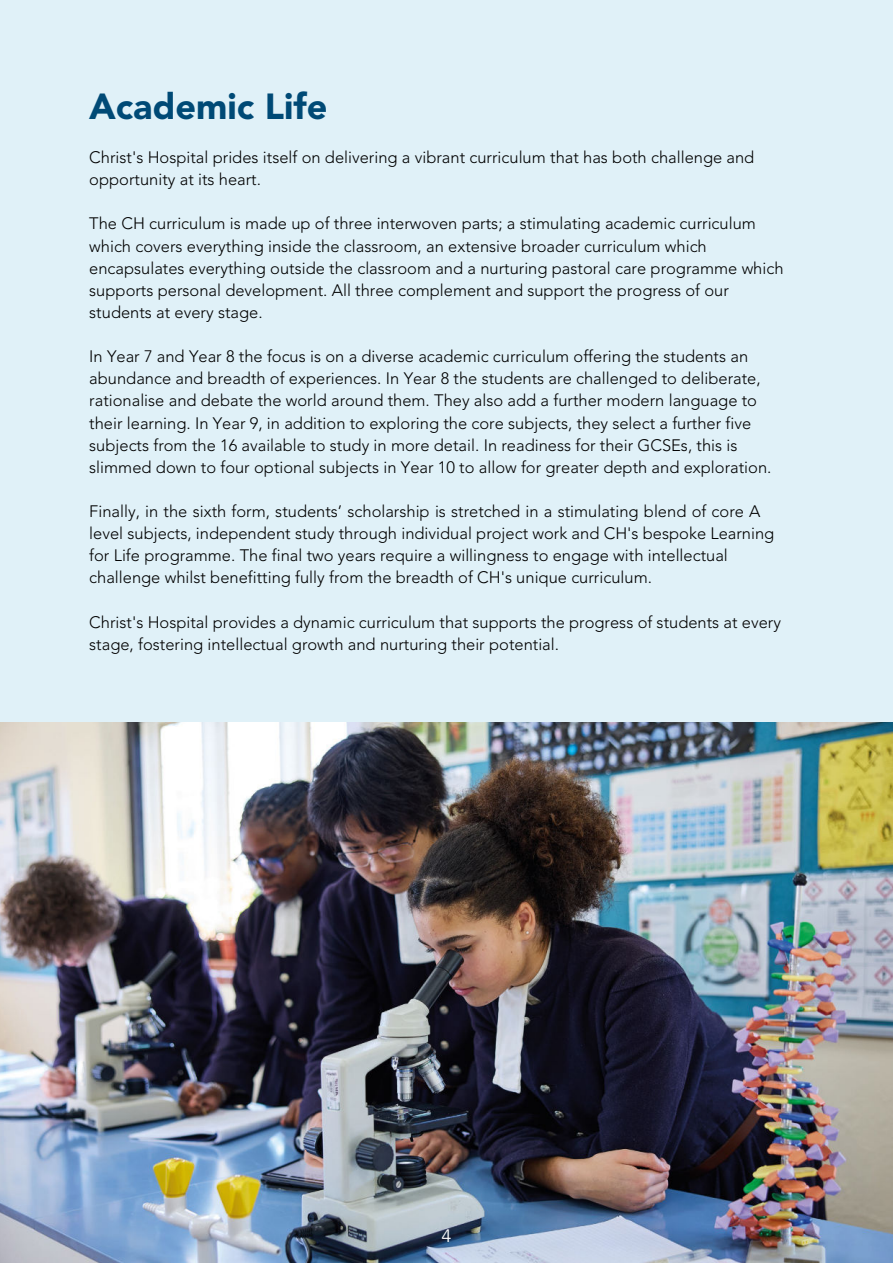
<style>
.page{position:relative;width:893px;height:1263px;background:#e0f1f8}
.page>*{position:absolute;margin:0;border:0;box-sizing:border-box;transform-origin:0 0}
.t1{font:900 36px "Avenir LT Std";color:#004a76}
.t2{font:18px "Avenir";color:#fff}
.t3{font:300 16.5px/22.2px "Avenir LT Std";color:#000}
</style>
<div class="page">
<img style="left:0;top:723px;width:893px;height:540px">
<h1 class="t1" style="left:89px;top:85px;width:240px">Academic Life</h1>
<p class="t3" style="left:89px;top:146px;width:667px">Christ's Hospital prides itself on delivering a vibrant curriculum that has both challenge and opportunity at its heart.</p>
<p class="t3" style="left:89px;top:213px;width:696px">The CH curriculum is made up of three interwoven parts; a stimulating academic curriculum which covers everything inside the classroom, an extensive broader curriculum which encapsulates everything outside the classroom and a nurturing pastoral care programme which supports personal development. All three complement and support the progress of our students at every stage.</p>
<p class="t3" style="left:89px;top:345px;width:684px">In Year 7 and Year 8 the focus is on a diverse academic curriculum offering the students an abundance and breadth of experiences. In Year 8 the students are challenged to deliberate, rationalise and debate the world around them. They also add a further modern language to their learning. In Year 9, in addition to exploring the core subjects, they select a further five subjects from the 16 available to study in more detail. In readiness for their GCSEs, this is slimmed down to four optional subjects in Year 10 to allow for greater depth and exploration.</p>
<p class="t3" style="left:89px;top:500px;width:686px">Finally, in the sixth form, students’ scholarship is stretched in a stimulating blend of core A level subjects, independent study through individual project work and CH's bespoke Learning for Life programme. The final two years require a willingness to engage with intellectual challenge whilst benefitting fully from the breadth of CH's unique curriculum.</p>
<p class="t3" style="left:89px;top:611px;width:693px">Christ's Hospital provides a dynamic curriculum that supports the progress of students at every stage, fostering intellectual growth and nurturing their potential.</p>
<p class="t2" style="left:441px;top:1225px;width:12px">4</p>
</div>
